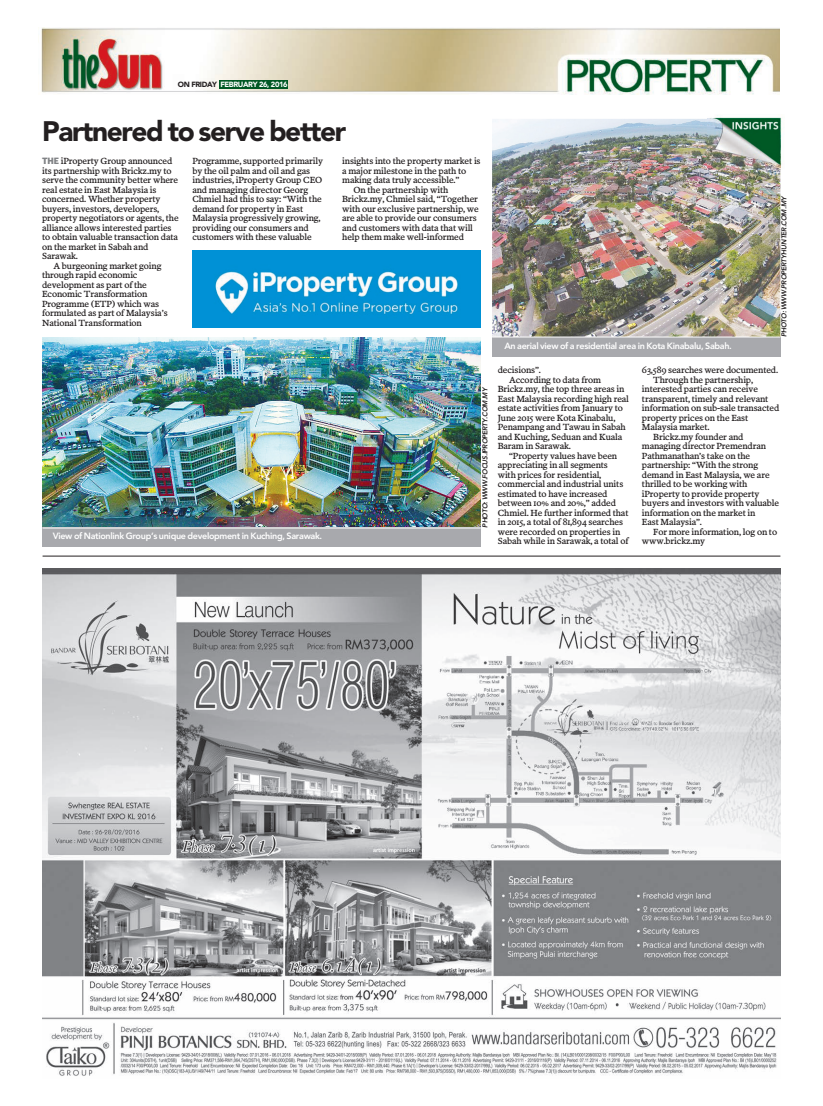
<style>
.page{position:relative;width:823px;height:1106px;background:#fff}
.page>*{position:absolute;margin:0;border:0;box-sizing:border-box;transform-origin:0 0}
.t1{font:900 28px "Avenir";letter-spacing:-.05em;color:#231f20}
.t2{font:9px/9.5px "Poynter Text Roman Four";letter-spacing:-.015em;color:#231f20}
.t3{font:800 9px "Avenir";letter-spacing:-.035em;color:#fff}
.t4{font:900 7.5px "Avenir";letter-spacing:-.05em;color:#fff}
.t5{font:italic 800 7px "Avenir";color:#231f20}
.s1{color:#231f20}
.s2{font-family:"Poynter Text Sans";font-weight:900;color:#808285}
</style>
<div class="page">
<img style="left:43px;top:568px;width:736px;height:508px">
<img style="left:41px;top:28px;width:738px;height:66px">
<div style="left:219px;top:80px;width:69px;height:9px;background:#005824"></div>
<hr style="left:43px;top:556px;width:737px;height:1px;background:#231f20">
<img style="left:492px;top:119px;width:288px;height:217px">
<img style="left:43px;top:337px;width:437px;height:190px">
<img style="left:707px;top:115px;width:75px;height:55px">
<img style="left:707px;top:119px;width:73px;height:51px">
<img style="left:192px;top:251px;width:288px;height:76px">
<div style="left:43px;top:527px;width:437px;height:19px;background:#a8a9ad"></div>
<hr style="left:43px;top:527px;width:437px;height:1px;background:#fff">
<div style="left:492px;top:337px;width:288px;height:19px;background:#a8a9ad"></div>
<p class="t4" style="left:178px;top:82px;width:111px"><span class="s1">ON FRIDAY</span> FEBRUARY 26, 2016</p>
<h1 class="t1" style="left:42px;top:120px;width:305px">Partnered to serve better</h1>
<p class="t2" style="left:42px;top:157px;width:132px"><span class="s2">THE</span> iProperty Group announced</p>
<p class="t2" style="left:42px;top:167px;width:131px">its partnership with Brickz.my to</p>
<p class="t2" style="left:42px;top:176px;width:138px">serve the community better where</p>
<p class="t2" style="left:42px;top:186px;width:116px">real estate in East Malaysia is</p>
<p class="t2" style="left:42px;top:195px;width:120px">concerned. Whether property</p>
<p class="t2" style="left:42px;top:205px;width:119px">buyers, investors, developers,</p>
<p class="t2" style="left:42px;top:214px;width:138px">property negotiators or agents, the</p>
<p class="t2" style="left:42px;top:224px;width:131px">alliance allows interested parties</p>
<p class="t2" style="left:42px;top:233px;width:137px">to obtain valuable transaction data</p>
<p class="t2" style="left:42px;top:243px;width:108px">on the market in Sabah and</p>
<p class="t2" style="left:42px;top:252px;width:37px">Sarawak.</p>
<p class="t2" style="left:53px;top:262px;width:109px">A burgeoning market going</p>
<p class="t2" style="left:42px;top:271px;width:97px">through rapid economic</p>
<p class="t2" style="left:42px;top:281px;width:106px">development as part of the</p>
<p class="t2" style="left:42px;top:290px;width:107px">Economic Transformation</p>
<p class="t2" style="left:42px;top:300px;width:118px">Programme (ETP) which was</p>
<p class="t2" style="left:42px;top:309px;width:127px">formulated as part of Malaysia’s</p>
<p class="t2" style="left:42px;top:319px;width:101px">National Transformation</p>
<p class="t2" style="left:192px;top:157px;width:132px">Programme, supported primarily by the oil palm and oil and gas industries, iProperty Group CEO and managing director Georg<br>Chmiel had this to say: “With the demand for property in East<br>Malaysia progressively growing, providing our consumers and customers with these valuable</p>
<p class="t2" style="left:342px;top:157px;width:140px">insights into the property market is</p>
<p class="t2" style="left:342px;top:167px;width:125px">a major milestone in the path to</p>
<p class="t2" style="left:342px;top:176px;width:119px">making data truly accessible.”</p>
<p class="t2" style="left:353px;top:186px;width:96px">On the partnership with</p>
<p class="t2" style="left:342px;top:195px;width:137px">Brickz.my, Chmiel said, “Together</p>
<p class="t2" style="left:342px;top:205px;width:138px">with our exclusive partnership, we</p>
<p class="t2" style="left:342px;top:214px;width:136px">are able to provide our consumers</p>
<p class="t2" style="left:342px;top:224px;width:132px">and customers with data that will</p>
<p class="t2" style="left:342px;top:233px;width:123px">help them make well-informed</p>
<p class="t5" style="left:482px;top:527px;width:142px;rotate:-90deg">PHOTO: WWW.FOCUS.IPROPERTY.COM.MY</p>
<p class="t3" style="left:53px;top:532px;width:271px">View of Nationlink Group’s unique development in Kuching, Sarawak.</p>
<p class="t3" style="left:504px;top:343px;width:229px">An aerial view of a residential area in Kota Kinabalu, Sabah.</p>
<p class="t5" style="left:780px;top:337px;width:143px;rotate:-90deg">PHOTO: WWW.PROPERTYHUNTER.COM.MY</p>
<p class="t2" style="left:497px;top:366px;width:45px">decisions”.</p>
<p class="t2" style="left:509px;top:376px;width:93px">According to data from</p>
<p class="t2" style="left:497px;top:385px;width:128px">Brickz.my, the top three areas in</p>
<p class="t2" style="left:497px;top:395px;width:133px">East Malaysia recording high real</p>
<p class="t2" style="left:497px;top:404px;width:126px">estate activities from January to</p>
<p class="t2" style="left:497px;top:414px;width:119px">June 2015 were Kota Kinabalu,</p>
<p class="t2" style="left:497px;top:423px;width:129px">Penampang and Tawau in Sabah</p>
<p class="t2" style="left:497px;top:433px;width:126px">and Kuching, Seduan and Kuala</p>
<p class="t2" style="left:497px;top:442px;width:75px">Baram in Sarawak.</p>
<p class="t2" style="left:509px;top:452px;width:109px">“Property values have been</p>
<p class="t2" style="left:497px;top:461px;width:112px">appreciating in all segments</p>
<p class="t2" style="left:497px;top:471px;width:105px">with prices for residential,</p>
<p class="t2" style="left:497px;top:480px;width:127px">commercial and industrial units</p>
<p class="t2" style="left:497px;top:490px;width:111px">estimated to have increased</p>
<p class="t2" style="left:497px;top:499px;width:120px">between 10% and 20%,” added</p>
<p class="t2" style="left:497px;top:509px;width:132px">Chmiel. He further informed that</p>
<p class="t2" style="left:497px;top:518px;width:127px">in 2015, a total of 81,894 searches</p>
<p class="t2" style="left:497px;top:528px;width:124px">were recorded on properties in</p>
<p class="t2" style="left:497px;top:537px;width:132px">Sabah while in Sarawak, a total of</p>
<p class="t2" style="left:641px;top:366px;width:138px">63,589 searches were documented.</p>
<p class="t2" style="left:653px;top:376px;width:101px">Through the partnership,</p>
<p class="t2" style="left:641px;top:385px;width:117px">interested parties can receive</p>
<p class="t2" style="left:641px;top:395px;width:128px">transparent, timely and relevant</p>
<p class="t2" style="left:641px;top:404px;width:139px">information on sub-sale transacted</p>
<p class="t2" style="left:641px;top:414px;width:108px">property prices on the East</p>
<p class="t2" style="left:641px;top:423px;width:69px">Malaysia market.</p>
<p class="t2" style="left:653px;top:433px;width:92px">Brickz.my founder and</p>
<p class="t2" style="left:641px;top:442px;width:126px">managing director Premendran</p>
<p class="t2" style="left:641px;top:452px;width:110px">Pathmanathan’s take on the</p>
<p class="t2" style="left:641px;top:461px;width:118px">partnership: “With the strong</p>
<p class="t2" style="left:641px;top:471px;width:129px">demand in East Malaysia, we are</p>
<p class="t2" style="left:641px;top:480px;width:107px">thrilled to be working with</p>
<p class="t2" style="left:641px;top:490px;width:119px">iProperty to provide property</p>
<p class="t2" style="left:641px;top:499px;width:139px">buyers and investors with valuable</p>
<p class="t2" style="left:641px;top:509px;width:115px">information on the market in</p>
<p class="t2" style="left:641px;top:518px;width:62px">East Malaysia”.</p>
<p class="t2" style="left:653px;top:528px;width:125px">For more information, log on to</p>
<p class="t2" style="left:641px;top:537px;width:65px">www.brickz.my</p>
</div>
